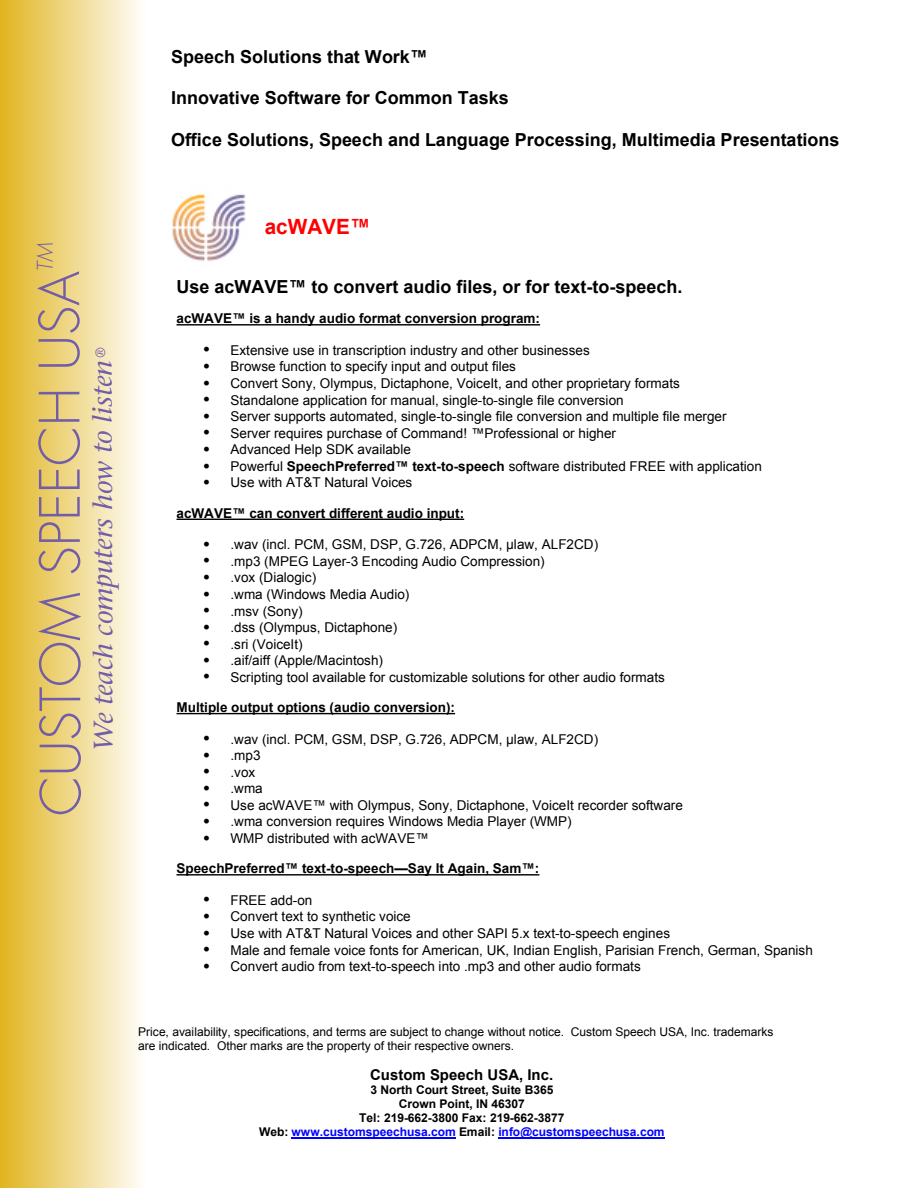
<style>
.page{position:relative;width:918px;height:1188px;background:#fff}
.page>*{position:absolute;margin:0;border:0;box-sizing:border-box;transform-origin:0 0}
.t1{font:300 54px "Futura";letter-spacing:-.005em;color:#715da8}
.t2{font:italic 27px "Stone Serif";letter-spacing:-.005em;color:#715da8}
.t3{font:700 21px "Arial";color:#f00}
.t4{font:italic 300 21px "Futura";color:#715da8}
.t5{font:700 18px "Arial";color:#000}
.t6{font:700 14.85px "Arial";letter-spacing:.005em;color:#000}
.t7{font:13.5px "Arial";color:#000}
.t8{font:700 13.5px "Arial";color:#000}
.t9{font:12px/13.8px "Arial";letter-spacing:-.005em;color:#000}
.t10{font:700 12px/13.8px "Arial";letter-spacing:-.005em;color:#000;text-align:center}
.s1{font-weight:700}
.s2{color:#00f}
</style>
<div class="page">
<div style="left:0;top:0;width:146px;height:1188px;background:linear-gradient(to right,#e1b51f,#fffefb)"></div>
<hr style="left:292px;top:1137px;width:164px;height:1px;background:#00f">
<hr style="left:498px;top:1137px;width:167px;height:1px;background:#00f">
<img style="left:172px;top:194px;width:74px;height:67px">
<hr style="left:177px;top:324px;width:363px;height:2px;background:#000">
<hr style="left:177px;top:519px;width:287px;height:1px;background:#000">
<hr style="left:177px;top:713px;width:278px;height:1px;background:#000">
<hr style="left:177px;top:874px;width:362px;height:2px;background:#000">
<h3 class="t5" style="left:171px;top:45px;width:258px">Speech Solutions that Work™</h3>
<h3 class="t5" style="left:171px;top:86px;width:339px">Innovative Software for Common Tasks</h3>
<h3 class="t5" style="left:171px;top:127px;width:670px">Office Solutions, Speech and Language Processing, Multimedia Presentations</h3>
<h3 class="t4" style="left:33px;top:272px;width:30px;rotate:-90deg">TM</h3>
<h1 class="t1" style="left:27px;top:816px;width:547px;rotate:-90deg">CUSTOM SPEECH USA</h1>
<h2 class="t2" style="left:87px;top:751px;width:405px;rotate:-90deg">We teach computers how to listen<sup>®</sup></h2>
<h3 class="t3" style="left:265px;top:213px;width:107px">acWAVE™</h3>
<h3 class="t5" style="left:177px;top:274px;width:508px">Use acWAVE™ to convert audio files, or for text-to-speech.</h3>
<p class="t8" style="left:177px;top:310px;width:365px">acWAVE™ is a handy audio format conversion program:</p>
<p class="t7" style="left:204px;top:341px;width:388px">• Extensive use in transcription industry and other businesses</p>
<p class="t7" style="left:204px;top:358px;width:314px">• Browse function to specify input and output files</p>
<p class="t7" style="left:204px;top:374px;width:478px">• Convert Sony, Olympus, Dictaphone, VoiceIt, and other proprietary formats</p>
<p class="t7" style="left:204px;top:391px;width:422px">• Standalone application for manual, single-to-single file conversion</p>
<p class="t7" style="left:204px;top:408px;width:525px">• Server supports automated, single-to-single file conversion and multiple file merger</p>
<p class="t7" style="left:204px;top:424px;width:414px">• Server requires purchase of Command! ™Professional or higher</p>
<p class="t7" style="left:204px;top:441px;width:209px">• Advanced Help SDK available</p>
<p class="t7" style="left:204px;top:457px;width:560px">• Powerful <span class="s1">SpeechPreferred™ text-to-speech</span> software distributed FREE with application</p>
<p class="t7" style="left:204px;top:474px;width:210px">• Use with AT&amp;T Natural Voices</p>
<p class="t8" style="left:177px;top:504px;width:289px">acWAVE™ can convert different audio input:</p>
<p class="t7" style="left:204px;top:536px;width:396px">• .wav (incl. PCM, GSM, DSP, G.726, ADPCM, µlaw, ALF2CD)</p>
<p class="t7" style="left:204px;top:552px;width:343px">• .mp3 (MPEG Layer-3 Encoding Audio Compression)</p>
<p class="t7" style="left:204px;top:569px;width:114px">• .vox (Dialogic)</p>
<p class="t7" style="left:204px;top:585px;width:207px">• .wma (Windows Media Audio)</p>
<p class="t7" style="left:204px;top:602px;width:101px">• .msv (Sony)</p>
<p class="t7" style="left:204px;top:619px;width:195px">• .dss (Olympus, Dictaphone)</p>
<p class="t7" style="left:204px;top:635px;width:101px">• .sri (VoiceIt)</p>
<p class="t7" style="left:204px;top:652px;width:181px">• .aif/aiff (Apple/Macintosh)</p>
<p class="t7" style="left:204px;top:668px;width:463px">• Scripting tool available for customizable solutions for other audio formats</p>
<p class="t8" style="left:177px;top:699px;width:280px">Multiple output options (audio conversion):</p>
<p class="t7" style="left:204px;top:730px;width:396px">• .wav (incl. PCM, GSM, DSP, G.726, ADPCM, µlaw, ALF2CD)</p>
<p class="t7" style="left:204px;top:747px;width:59px">• .mp3</p>
<p class="t7" style="left:204px;top:763px;width:53px">• .vox</p>
<p class="t7" style="left:204px;top:780px;width:61px">• .wma</p>
<p class="t7" style="left:204px;top:796px;width:481px">• Use acWAVE™ with Olympus, Sony, Dictaphone, VoiceIt recorder software</p>
<p class="t7" style="left:204px;top:813px;width:370px">• .wma conversion requires Windows Media Player (WMP)</p>
<p class="t7" style="left:204px;top:829px;width:227px">• WMP distributed with acWAVE™</p>
<p class="t8" style="left:177px;top:860px;width:364px">SpeechPreferred™ text-to-speech—Say It Again, Sam™:</p>
<p class="t7" style="left:204px;top:891px;width:110px">• FREE add-on</p>
<p class="t7" style="left:204px;top:908px;width:209px">• Convert text to synthetic voice</p>
<p class="t7" style="left:204px;top:924px;width:468px">• Use with AT&amp;T Natural Voices and other SAPI 5.x text-to-speech engines</p>
<p class="t7" style="left:204px;top:941px;width:611px">• Male and female voice fonts for American, UK, Indian English, Parisian French, German, Spanish</p>
<p class="t7" style="left:204px;top:958px;width:439px">• Convert audio from text-to-speech into .mp3 and other audio formats</p>
<p class="t9" style="left:138px;top:1025px;width:637px">Price, availability, specifications, and terms are subject to change without notice. Custom Speech USA, Inc. trademarks are indicated. Other marks are the property of their respective owners.</p>
<p class="t6" style="left:370px;top:1065px;width:185px">Custom Speech USA, Inc.</p>
<p class="t10" style="left:259px;top:1084px;width:407px">3 North Court Street, Suite B365<br>Crown Point, IN 46307<br>Tel: 219-662-3800 Fax: 219-662-3877<br>Web: <span class="s2">www.customspeechusa.com</span> Email: <span class="s2">info@customspeechusa.com</span></p>
</div>
